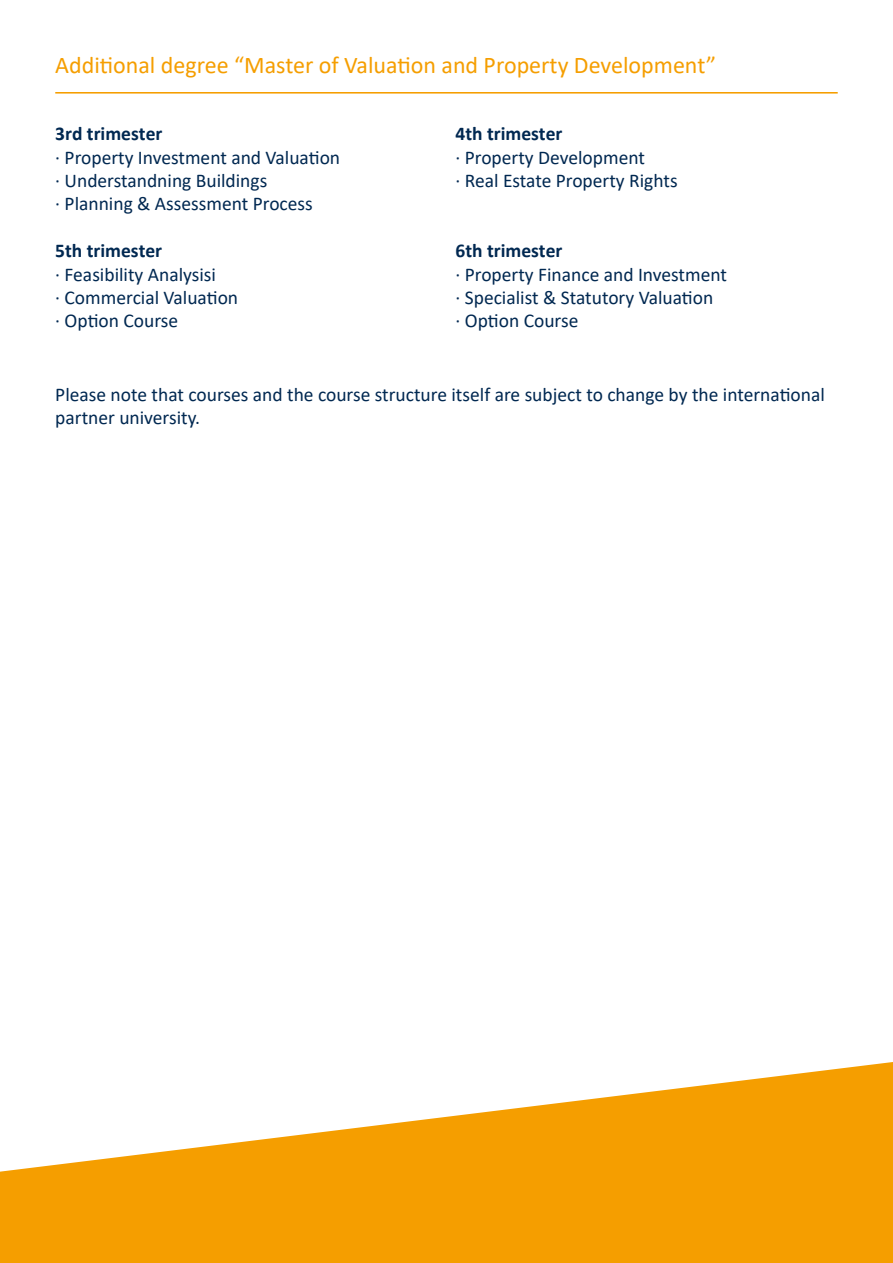
<style>
.page{position:relative;width:893px;height:1263px;background:#fff}
.page>*{position:absolute;margin:0;border:0;box-sizing:border-box;transform-origin:0 0}
.t1{font:24px "Calibri";color:#f59e00}
.t2{font:19.5px/23.4px "Calibri";color:#002851}
.t3{font:700 19.5px "Calibri";color:#002851}
</style>
<div class="page">
<svg style="left:0;top:1062px;width:893px;height:201px;fill:#f59e00"></svg>
<hr style="left:55px;top:92px;width:783px;height:2px;background:#f59e00">
<p class="t1" style="left:55px;top:49px;width:662px">Additional degree “Master of Valuation and Property Development”</p>
<p class="t3" style="left:55px;top:120px;width:109px">3rd trimester</p>
<p class="t2" style="left:55px;top:145px;width:286px">· Property Investment and Valuation · Understandning Buildings<br>· Planning &amp; Assessment Process</p>
<p class="t3" style="left:55px;top:237px;width:108px">5th trimester</p>
<p class="t2" style="left:55px;top:262px;width:184px">· Feasibility Analysisi<br>· Commercial Valuation · Option Course</p>
<p class="t3" style="left:455px;top:120px;width:108px">4th trimester</p>
<p class="t2" style="left:455px;top:145px;width:224px">· Property Development<br>· Real Estate Property Rights</p>
<p class="t3" style="left:455px;top:237px;width:108px">6th trimester</p>
<p class="t2" style="left:455px;top:262px;width:273px">· Property Finance and Investment · Specialist &amp; Statutory Valuation<br>· Option Course</p>
<p class="t2" style="left:55px;top:382px;width:771px">Please note that courses and the course structure itself are subject to change by the international partner university.</p>
</div>
